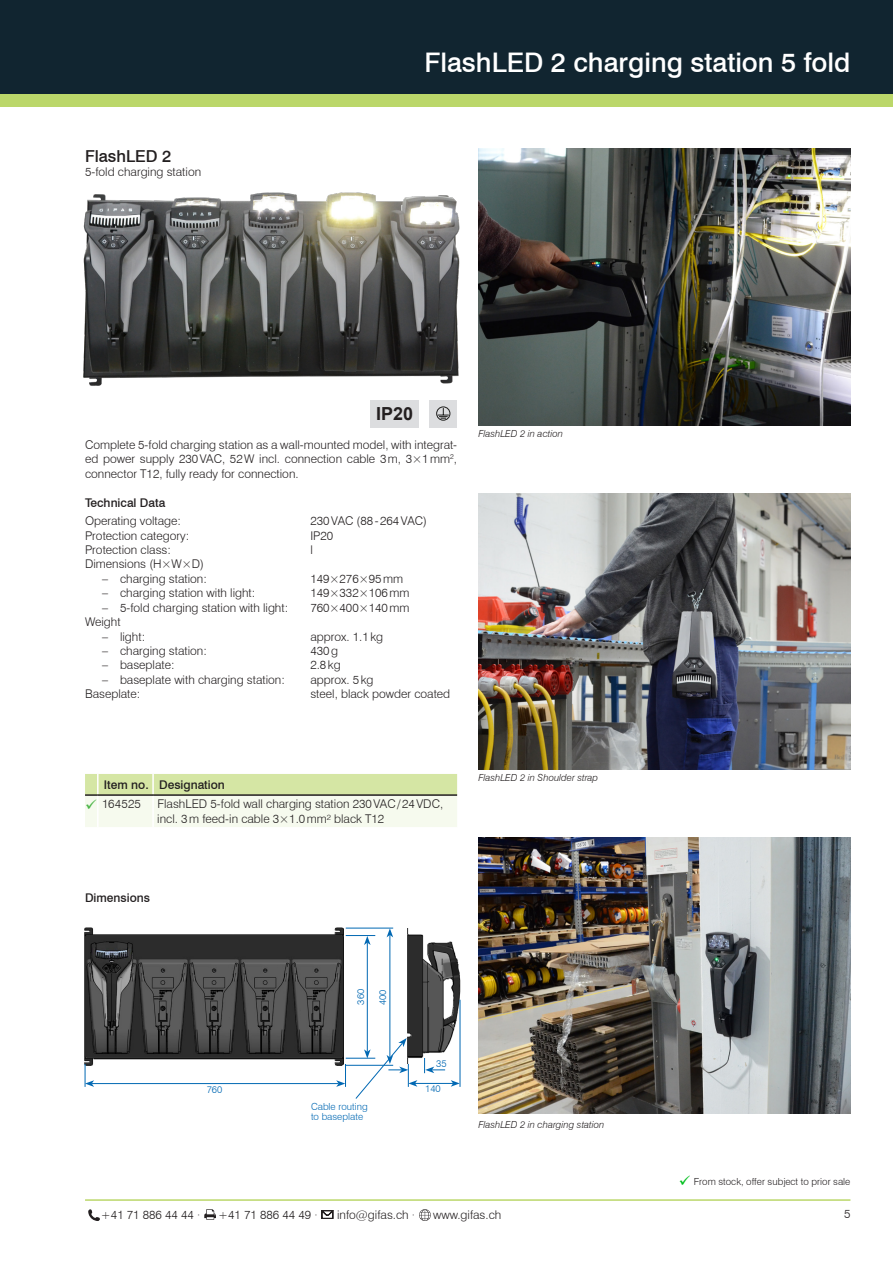
<style>
.page{position:relative;width:893px;height:1263px;background:#fff}
.page>*{position:absolute;margin:0;border:0;box-sizing:border-box;transform-origin:0 0}
.t1{font:500 27px "Swiss 721 BT";color:#fff}
.t2{font:700 18px "Arial";color:#231f20}
.t3{font:500 16.5px "Swiss 721 BT";color:#231f20}
.t4{font:300 12px/14.4px "Swiss 721 BT";color:#231f20;text-align:justify}
.t5{font:500 12px "Swiss 721 BT";color:#231f20}
.t6{font:italic 300 9.75px "Swiss 721 BT";color:#231f20}
.t7{font:300 9.75px/10.5px "Swiss 721 BT";color:#0168b3}
.t8{font:300 9.75px "Swiss 721 BT";color:#231f20}
.s1{color:#4bb547}
.s2{color:#00bf1d}
</style>
<div class="page">
<div style="left:0;top:89px;width:893px;height:17px;background:#bbd76a"></div>
<div style="left:0;top:0;width:893px;height:94px;background:#112530"></div>
<hr style="left:85px;top:1199px;width:765px;height:2px;background:#bbd76a">
<svg style="left:88px;top:1209px;width:12px;height:12px"></svg>
<svg style="left:204px;top:1209px;width:12px;height:11px"></svg>
<svg style="left:322px;top:1210px;width:11px;height:9px"></svg>
<svg style="left:419px;top:1209px;width:12px;height:12px"></svg>
<svg style="left:85px;top:774px;width:372px;height:53px;background:#e9f2d1"></svg>
<hr style="left:98px;top:794px;width:55px;height:2px;background:#231f20">
<hr style="left:153px;top:794px;width:304px;height:2px;background:#231f20">
<div style="left:429px;top:400px;width:28px;height:27px;background:#dcdddf"></div>
<svg style="left:436px;top:407px;width:14px;height:14px"></svg>
<div style="left:370px;top:400px;width:49px;height:27px;background:#dcdddf"></div>
<img style="left:478px;top:837px;width:372px;height:277px">
<img style="left:478px;top:149px;width:372px;height:276px">
<img style="left:478px;top:493px;width:372px;height:277px">
<img style="left:83px;top:192px;width:377px;height:194px">
<img style="left:84px;top:928px;width:259px;height:137px">
<img style="left:408px;top:929px;width:52px;height:135px">
<hr style="left:92px;top:1083px;width:247px;height:1px;background:#0168b3">
<hr style="left:367px;top:942px;width:1px;height:110px;background:#0168b3">
<hr style="left:415px;top:1083px;width:38px;height:1px;background:#0168b3">
<svg style="left:451px;top:1080px;width:9px;height:7px"></svg>
<hr style="left:390px;top:935px;width:1px;height:122px;background:#0168b3">
<svg style="left:387px;top:929px;width:6px;height:8px"></svg>
<hr style="left:460px;top:1000px;width:1px;height:87px;background:#0168b3">
<svg style="left:424px;top:1058px;width:21px;height:15px"></svg>
<hr style="left:346px;top:928px;width:47px;height:1px;background:#0168b3">
<svg style="left:346px;top:935px;width:29px;height:10px"></svg>
<svg style="left:336px;top:1038px;width:81px;height:61px"></svg>
<svg style="left:85px;top:1064px;width:9px;height:23px"></svg>
<h3 class="t3" style="left:85px;top:146px;width:88px">FlashLED 2</h3>
<p class="t4" style="left:85px;top:165px;width:118px">5-fold charging station</p>
<h1 class="t1" style="left:424px;top:46px;width:427px">FlashLED 2 charging station 5 fold</h1>
<h2 class="t2" style="left:376px;top:401px;width:39px">IP20</h2>
<p class="t6" style="left:478px;top:427px;width:86px">FlashLED 2 in action</p>
<p class="t4" style="left:85px;top:437px;width:374px">Complete 5-fold charging station as a wall-mounted model, with integrat&shy;ed power supply 230VAC, 52W incl. connection cable 3m, 3×1mm<sup>2</sup>, connector T12, fully ready for connection.</p>
<p class="t5" style="left:85px;top:495px;width:82px">Technical Data</p>
<p class="t4" style="left:85px;top:514px;width:98px">Operating voltage:</p>
<p class="t4" style="left:310px;top:514px;width:118px">230VAC (88-264VAC)</p>
<p class="t4" style="left:85px;top:528px;width:106px">Protection category:</p>
<p class="t4" style="left:310px;top:528px;width:24px">IP20</p>
<p class="t4" style="left:85px;top:542px;width:87px">Protection class:</p>
<p class="t4" style="left:310px;top:542px;width:4px">l</p>
<p class="t4" style="left:85px;top:557px;width:120px">Dimensions (H×W×D)</p>
<p class="t4" style="left:102px;top:571px;width:106px">– charging station:</p>
<p class="t4" style="left:310px;top:571px;width:94px">149×276×95mm</p>
<p class="t4" style="left:102px;top:586px;width:155px">– charging station with light:</p>
<p class="t4" style="left:310px;top:586px;width:100px">149×332×106mm</p>
<p class="t4" style="left:102px;top:600px;width:188px">– 5-fold charging station with light:</p>
<p class="t4" style="left:310px;top:600px;width:100px">760×400×140mm</p>
<p class="t4" style="left:85px;top:614px;width:37px">Weight</p>
<p class="t4" style="left:102px;top:629px;width:45px">– light:</p>
<p class="t4" style="left:310px;top:629px;width:74px">approx. 1.1kg</p>
<p class="t4" style="left:102px;top:643px;width:106px">– charging station:</p>
<p class="t4" style="left:310px;top:643px;width:29px">430g</p>
<p class="t4" style="left:102px;top:658px;width:74px">– baseplate:</p>
<p class="t4" style="left:310px;top:658px;width:32px">2.8kg</p>
<p class="t4" style="left:102px;top:672px;width:184px">– baseplate with charging station:</p>
<p class="t4" style="left:310px;top:672px;width:65px">approx. 5kg</p>
<p class="t4" style="left:85px;top:686px;width:57px">Baseplate:</p>
<p class="t4" style="left:310px;top:686px;width:141px">steel, black powder coated</p>
<p class="t5" style="left:104px;top:777px;width:122px">Item no. Designation</p>
<p class="t4" style="left:85px;top:797px;width:57px"><span class="s1">✓</span> 164525</p>
<p class="t4" style="left:157px;top:797px;width:287px">FlashLED 5-fold wall charging station 230VAC/24VDC, incl. 3m feed-in cable 3×1.0mm² black T12</p>
<p class="t5" style="left:85px;top:890px;width:67px">Dimensions</p>
<p class="t6" style="left:478px;top:772px;width:121px">FlashLED 2 in Shoulder strap</p>
<p class="t7" style="left:355px;top:1004px;width:17px;rotate:-90deg">360</p>
<p class="t7" style="left:377px;top:1005px;width:17px;rotate:-90deg">400</p>
<p class="t7" style="left:436px;top:1058px;width:12px">35</p>
<p class="t7" style="left:207px;top:1084px;width:17px">760</p>
<p class="t7" style="left:425px;top:1083px;width:17px">140</p>
<p class="t7" style="left:311px;top:1101px;width:58px">Cable routing to baseplate</p>
<p class="t6" style="left:478px;top:1118px;width:127px">FlashLED 2 in charging station</p>
<p class="t8" style="left:679px;top:1176px;width:173px"><span class="s2">✓</span> From stock, offer subject to prior sale</p>
<p class="t4" style="left:101px;top:1207px;width:101px">+41 71 886 44 44 ·</p>
<p class="t4" style="left:218px;top:1207px;width:101px">+41 71 886 44 49 ·</p>
<p class="t4" style="left:337px;top:1207px;width:80px">info@gifas.ch ·</p>
<p class="t4" style="left:433px;top:1207px;width:70px">www.gifas.ch</p>
<p class="t4" style="left:844px;top:1207px;width:8px">5</p>
</div>
